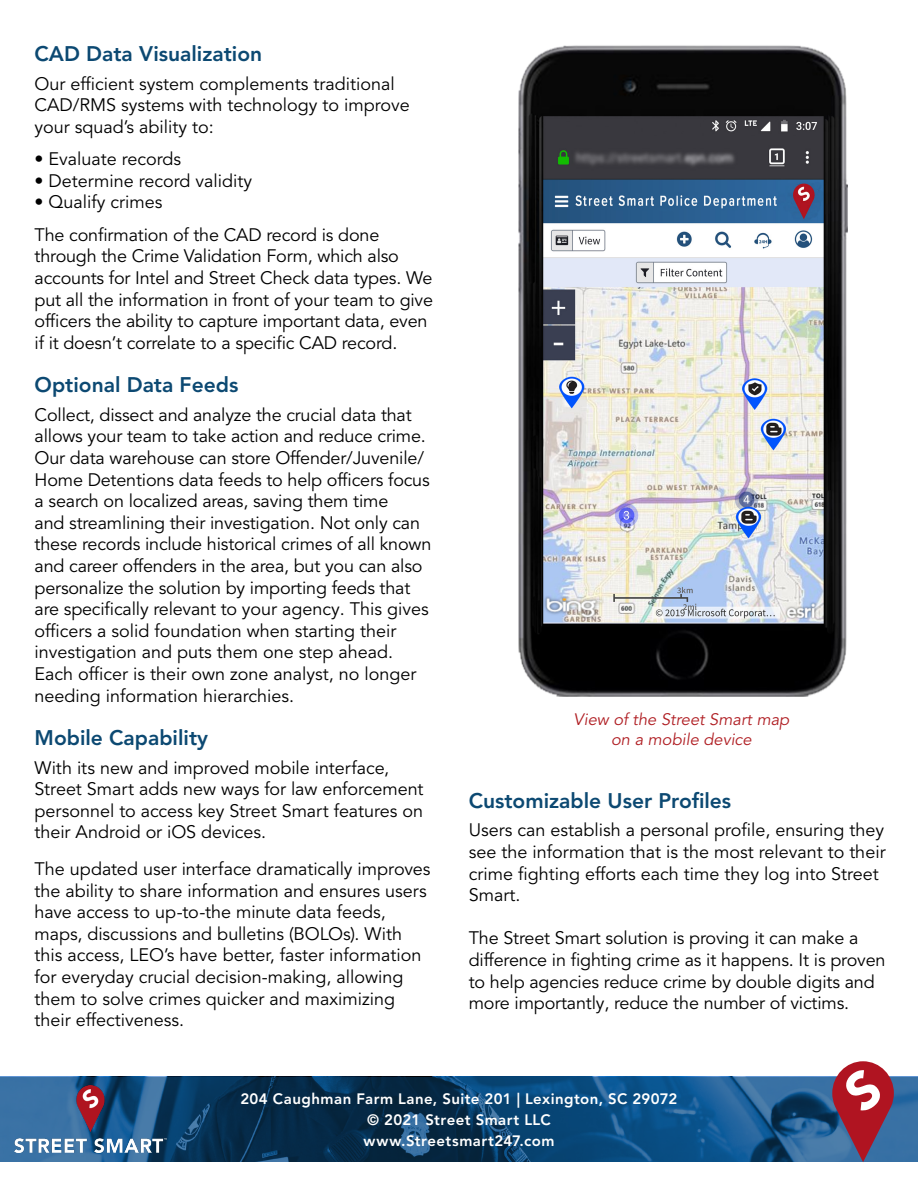
<style>
.page{position:relative;width:918px;height:1188px;background:#fff}
.page>*{position:absolute;margin:0;border:0;box-sizing:border-box;transform-origin:0 0}
.t1{font:800 21px "Avenir LT Pro";color:#0c4972}
.Body_Copy{font:18px/21.6px "Avenir LT Pro";letter-spacing:-.01em;color:#000}
.t2{font:italic 16.5px "Avenir LT Pro";color:#b01f24}
.Address_Block{font:800 15px "Avenir LT Pro";letter-spacing:.03em;color:#fff}
</style>
<div class="page">
<svg style="left:0;top:1077px;width:918px;height:85px;background:#114671"></svg>
<img style="left:518px;top:45px;width:330px;height:652px">
<svg style="left:832px;top:1061px;width:62px;height:101px;background:#96556c"></svg>
<img style="left:14px;top:1086px;width:152px;height:66px">
<p class="t1" style="left:35px;top:41px;width:229px">CAD Data Visualization</p>
<p class="Body_Copy" style="left:35px;top:73px;width:377px">Our efficient system complements traditional<br>CAD/RMS systems with technology to improve your squad’s ability to:</p>
<p class="Body_Copy" style="left:35px;top:149px;width:148px">• Evaluate records</p>
<p class="Body_Copy" style="left:35px;top:170px;width:219px">• Determine record validity</p>
<p class="Body_Copy" style="left:35px;top:192px;width:130px">• Qualify crimes</p>
<p class="Body_Copy" style="left:35px;top:224px;width:400px">The confirmation of the CAD record is done through the Crime Validation Form, which also accounts for Intel and Street Check data types. We put all the information in front of your team to give officers the ability to capture important data, even if it doesn’t correlate to a specific CAD record.</p>
<p class="t1" style="left:35px;top:372px;width:205px">Optional Data Feeds</p>
<p class="Body_Copy" style="left:35px;top:404px;width:398px">Collect, dissect and analyze the crucial data that allows your team to take action and reduce crime.<br>Our data warehouse can store Offender/Juvenile/ Home Detentions data feeds to help officers focus a search on localized areas, saving them time<br>and streamlining their investigation. Not only can these records include historical crimes of all known and career offenders in the area, but you can also personalize the solution by importing feeds that are specifically relevant to your agency. This gives officers a solid foundation when starting their investigation and puts them one step ahead.<br>Each officer is their own zone analyst, no longer needing information hierarchies.</p>
<p class="t1" style="left:35px;top:725px;width:175px">Mobile Capability</p>
<p class="Body_Copy" style="left:35px;top:757px;width:391px">With its new and improved mobile interface, Street Smart adds new ways for law enforcement personnel to access key Street Smart features on their Android or iOS devices.</p>
<p class="Body_Copy" style="left:35px;top:858px;width:397px">The updated user interface dramatically improves the ability to share information and ensures users have access to up-to-the minute data feeds, maps, discussions and bulletins (BOLOs). With this access, LEO’s have better, faster information for everyday crucial decision-making, allowing them to solve crimes quicker and maximizing their effectiveness.</p>
<p class="t2" style="left:574px;top:709px;width:217px">View of the Street Smart map</p>
<p class="t2" style="left:611px;top:729px;width:142px">on a mobile device</p>
<p class="t1" style="left:469px;top:788px;width:264px">Customizable User Profiles</p>
<p class="Body_Copy" style="left:469px;top:820px;width:418px">Users can establish a personal profile, ensuring they see the information that is the most relevant to their crime fighting efforts each time they log into Street Smart.</p>
<p class="Body_Copy" style="left:469px;top:928px;width:418px">The Street Smart solution is proving it can make a difference in fighting crime as it happens. It is proven to help agencies reduce crime by double digits and more importantly, reduce the number of victims.</p>
<p class="Address_Block" style="left:240px;top:1090px;width:439px">204 Caughman Farm Lane, Suite 201 | Lexington, SC 29072</p>
<p class="Address_Block" style="left:367px;top:1111px;width:185px">© 2021 Street Smart LLC</p>
<p class="Address_Block" style="left:363px;top:1132px;width:193px">www.Streetsmart247.com</p>
</div>
